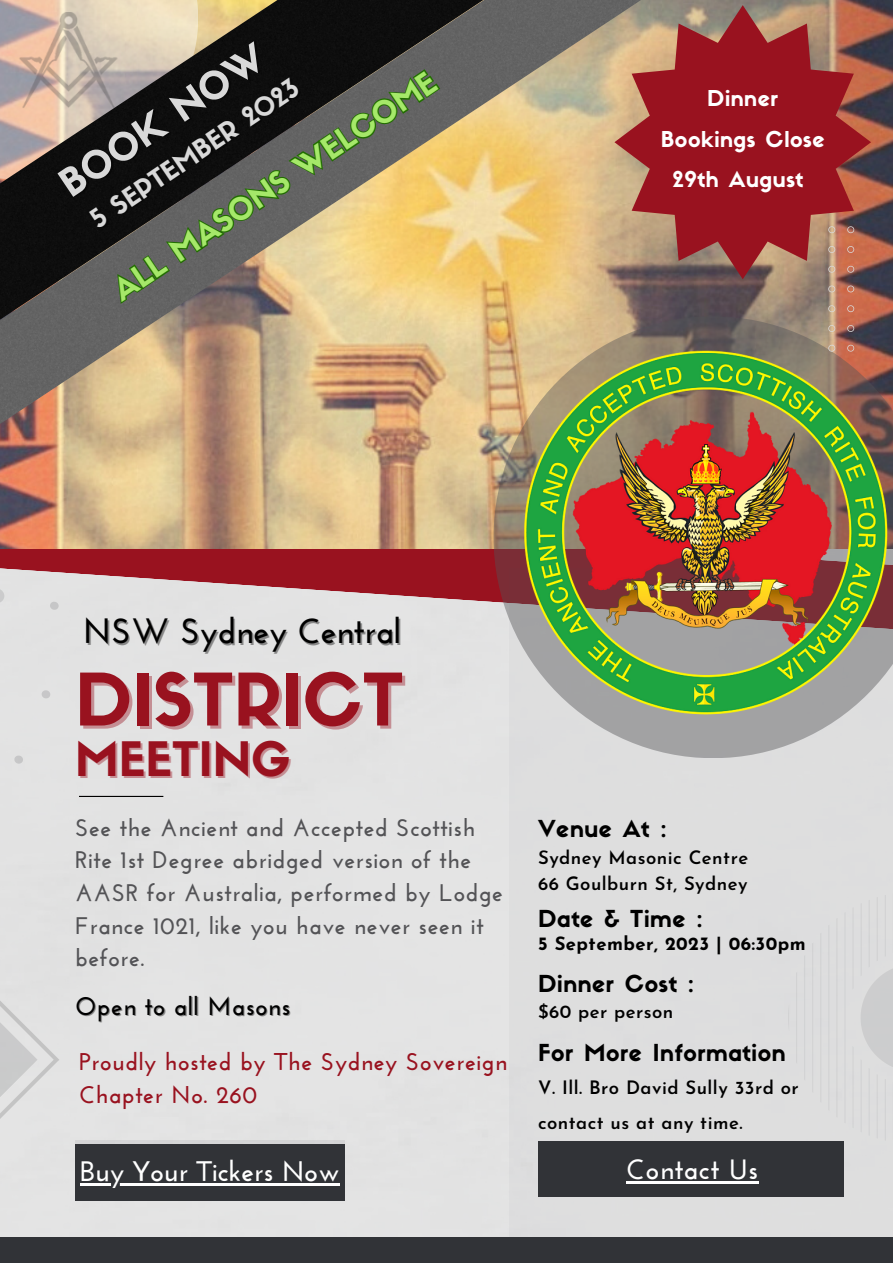
<style>
.page{position:relative;width:893px;height:1264px;background:#fff}
.page>*{position:absolute;margin:0;border:0;box-sizing:border-box;transform-origin:0 0}
.t1{font:70.95px "Sifonn Basic";color:#99121f}
.t2{font:46.65px "Sifonn Basic";color:#99121f}
.t3{font:37.95px "Sifonn Basic";color:#d9d9d9}
.t4{font:700 34.95px "Josefin Sans";color:#000}
.t5{font:30.45px "Sifonn Basic";color:#a5e869}
.t6{font:700 28.2px "Josefin Sans";letter-spacing:.025em;color:#fff}
.t7{font:700 28.05px "Josefin Sans";color:#fff}
.t8{font:25.65px "Sifonn Basic";color:#d9d9d9}
.t9{font:700 25.5px "Josefin Sans";letter-spacing:.025em;color:#000}
.t10{font:700 24.15px/32.8px "Josefin Sans";letter-spacing:.025em;color:#99121f}
.t11{font:700 24px/32.5px "Josefin Sans";letter-spacing:.025em;color:#535356}
.t12{font:22.95px "Sifonn Basic";letter-spacing:.025em;color:#000}
.t13{font:21.45px/40.5px "Sifonn Basic";letter-spacing:.025em;color:#fff;text-align:center}
.t14{font:600 18.45px/34.8px "Josefin Sans";letter-spacing:.025em;color:#000}
.t15{font:700 18.45px "Josefin Sans";letter-spacing:.025em;color:#000}
.s1{color:rgb(0 0 0/.4)}
</style>
<div class="page">
<div style="left:0;top:631px;width:508px;height:605px;background:#e3e3e3"></div>
<svg style="left:0;top:548px;width:493px;height:83px;background:#c08186"></svg>
<img style="left:0;top:0;width:892px;height:548px">
<div style="left:508px;top:568px;width:384px;height:694px;background:#dedede"></div>
<svg style="left:493px;top:316px;width:399px;height:442px"></svg>
<hr style="left:79px;top:795px;width:84px;height:2px;background:#000">
<div style="left:75px;top:1139px;width:270px;height:59px;background:#d5d5d6"></div>
<div style="left:75px;top:1144px;width:270px;height:56px;background:#313337"></div>
<div style="left:538px;top:1141px;width:305px;height:55px;background:#313337"></div>
<div style="left:0;top:1236px;width:892px;height:26px;background:#313337"></div>
<img style="left:499px;top:328px;width:393px;height:410px">
<svg style="left:828px;top:279px;width:26px;height:73px;background:#ba7d66"></svg>
<div style="left:0;top:588px;width:59px;height:207px;background:#e2e3e3"></div>
<svg style="left:788px;top:895px;width:104px;height:248px"></svg>
<svg style="left:0;top:861px;width:59px;height:376px;background:#dfdfdf"></svg>
<hr style="left:80px;top:1183px;width:259px;height:2px;background:#fff">
<hr style="left:626px;top:1180px;width:133px;height:3px;background:#fff">
<img style="left:0;top:0;width:640px;height:437px">
<svg style="left:103px;top:64px;width:340px;height:244px;background:#69644e"></svg>
<svg style="left:614px;top:5px;width:257px;height:274px;background:#a14441"></svg>
<p class="t3" style="left:55px;top:175px;width:240px;rotate:-34deg">BOOK NOW</p>
<p class="t5" style="left:109px;top:283px;width:384px;rotate:-34deg">ALL MASONS WELCOME</p>
<p class="t8" style="left:89px;top:212px;width:244px;rotate:-34deg"><span class="s1">5</span> SEPTEMBER 2023</p>
<p class="t4" style="left:83px;top:616px;width:319px">NSW Sydney Central</p>
<p class="t1" style="left:75px;top:672px;width:330px">DISTRICT</p>
<p class="t2" style="left:75px;top:741px;width:217px">MEETING</p>
<p class="t13" style="left:660px;top:81px;width:165px">Dinner<br>Bookings Close</p>
<p class="t13" style="left:672px;top:162px;width:132px">29th August</p>
<p class="t11" style="left:75px;top:813px;width:429px">See the Ancient and Accepted Scottish<br>Rite 1st Degree abridged version of the<br>AASR for Australia, performed by Lodge<br>France 1021, like you have never seen it before.</p>
<p class="t12" style="left:538px;top:819px;width:130px">Venue At :</p>
<p class="t14" style="left:538px;top:842px;width:211px">Sydney Masonic Centre</p>
<p class="t14" style="left:538px;top:868px;width:211px">66 Goulburn St, Sydney</p>
<p class="t12" style="left:538px;top:909px;width:166px">Date &amp; Time :</p>
<p class="t15" style="left:538px;top:935px;width:269px">5 September, 2023 | 06:30pm</p>
<p class="t9" style="left:75px;top:996px;width:217px">Open to all Masons</p>
<p class="t10" style="left:79px;top:1047px;width:429px">Proudly hosted by The Sydney Sovereign<br>Chapter No. 260</p>
<p class="t7" style="left:80px;top:1160px;width:261px">Buy Your Tickers Now</p>
<p class="t12" style="left:538px;top:974px;width:158px">Dinner Cost :</p>
<p class="t14" style="left:538px;top:995px;width:137px">$60 per person</p>
<p class="t12" style="left:538px;top:1043px;width:249px">For More Information</p>
<p class="t14" style="left:538px;top:1071px;width:262px">V. Ill. Bro David Sully 33rd or contact us at any time.</p>
<p class="t6" style="left:626px;top:1157px;width:133px">Contact Us</p>
</div>
